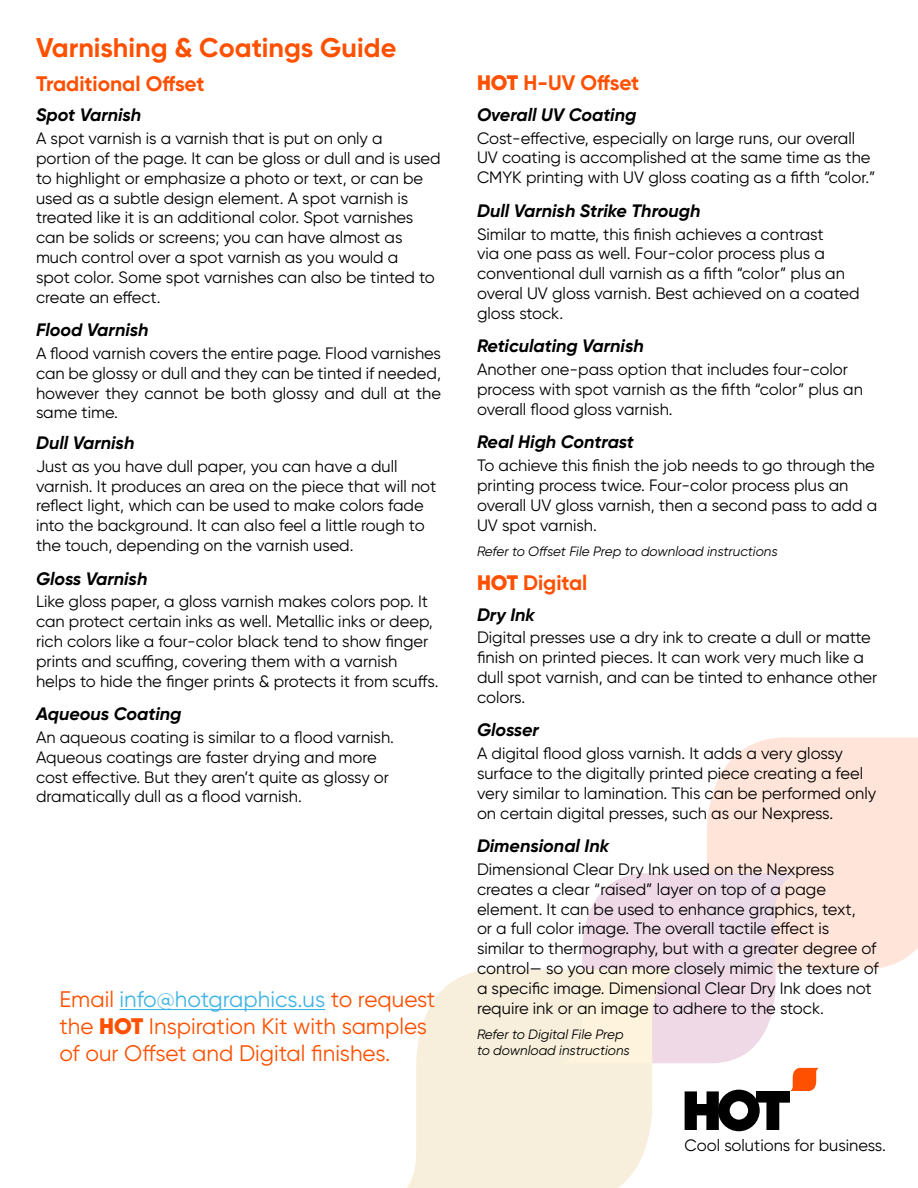
<style>
.page{position:relative;width:918px;height:1188px;background:#fff}
.page>*{position:absolute;margin:0;border:0;box-sizing:border-box;transform-origin:0 0}
.t1{font:700 27px "Gilroy";color:#ff5000}
.t2{font:22.5px/27px "Gilroy";color:#ff5000}
.t3{font:700 21px "Gilroy";color:#ff5000}
.t4{font:italic 700 18px "Gilroy";color:#000}
.t5{font:16.5px/19.8px "Gilroy";color:#000}
.t6{font:italic 13.5px/16.2px "Gilroy";color:#000}
.s1{color:#40b4e5}
.s2{font-weight:900}
</style>
<div class="page">
<svg style="left:407px;top:969px;width:243px;height:219px;background:#f7efdf"></svg>
<div style="left:707px;top:737px;width:211px;height:232px;background:#ffe4d9"></div>
<svg style="left:560px;top:873px;width:259px;height:258px"></svg>
<hr style="left:120px;top:1009px;width:205px;height:1px;background:#40b4e5">
<h1 class="t1" style="left:36px;top:30px;width:362px">Varnishing &amp; Coatings Guide</h1>
<p class="t3" style="left:36px;top:70px;width:170px">Traditional Offset</p>
<p class="t4" style="left:36px;top:104px;width:107px">Spot Varnish</p>
<p class="t5" style="left:36px;top:128px;width:406px">A spot varnish is a varnish that is put on only a portion of the page. It can be gloss or dull and is used to highlight or emphasize a photo or text, or can be used as a subtle design element. A spot varnish is treated like it is an additional color. Spot varnishes can be solids or screens; you can have almost as much control over a spot varnish as you would a<br>spot color. Some spot varnishes can also be tinted to create an effect.</p>
<p class="t4" style="left:36px;top:319px;width:114px">Flood Varnish</p>
<p class="t5" style="left:36px;top:343px;width:407px;text-align:justify">A flood varnish covers the entire page. Flood varnishes can be glossy or dull and they can be tinted if needed, however they cannot be both glossy and dull at the same time.</p>
<p class="t4" style="left:36px;top:431px;width:100px">Dull Varnish</p>
<p class="t5" style="left:36px;top:456px;width:402px">Just as you have dull paper, you can have a dull varnish. It produces an area on the piece that will not reflect light, which can be used to make colors fade into the background. It can also feel a little rough to the touch, depending on the varnish used.</p>
<p class="t4" style="left:36px;top:567px;width:113px">Gloss Varnish</p>
<p class="t5" style="left:36px;top:591px;width:404px">Like gloss paper, a gloss varnish makes colors pop. It can protect certain inks as well. Metallic inks or deep, rich colors like a four-color black tend to show finger prints and scuffing, covering them with a varnish helps to hide the finger prints &amp; protects it from scuffs.</p>
<p class="t4" style="left:36px;top:703px;width:147px">Aqueous Coating</p>
<p class="t5" style="left:36px;top:727px;width:360px">An aqueous coating is similar to a flood varnish.<br>Aqueous coatings are faster drying and more cost effective. But they aren’t quite as glossy or dramatically dull as a flood varnish.</p>
<h2 class="t2" style="left:59px;top:986px;width:377px">Email <span class="s1">info@hotgraphics.us</span> to request the <span class="s2">HOT</span> Inspiration Kit with samples of our Offset and Digital finishes.</h2>
<p class="t3" style="left:477px;top:70px;width:164px"><span class="s2">HOT</span> H-UV Offset</p>
<p class="t4" style="left:477px;top:103px;width:161px">Overall UV Coating</p>
<p class="t5" style="left:477px;top:128px;width:400px">Cost-effective, especially on large runs, our overall<br>UV coating is accomplished at the same time as the<br>CMYK printing with UV gloss coating as a fifth “color.”</p>
<p class="t4" style="left:477px;top:199px;width:225px">Dull Varnish Strike Through</p>
<p class="t5" style="left:477px;top:224px;width:384px">Similar to matte, this finish achieves a contrast<br>via one pass as well. Four-color process plus a conventional dull varnish as a fifth “color” plus an overal UV gloss varnish. Best achieved on a coated gloss stock.</p>
<p class="t4" style="left:477px;top:335px;width:168px">Reticulating Varnish</p>
<p class="t5" style="left:477px;top:359px;width:387px">Another one-pass option that includes four-color process with spot varnish as the fifth “color” plus an overall flood gloss varnish.</p>
<p class="t4" style="left:477px;top:431px;width:158px">Real High Contrast</p>
<p class="t5" style="left:477px;top:455px;width:402px">To achieve this finish the job needs to go through the printing process twice. Four-color process plus an overall UV gloss varnish, then a second pass to add a UV spot varnish.</p>
<p class="t6" style="left:477px;top:543px;width:302px">Refer to Offset File Prep to download instructions</p>
<p class="t3" style="left:477px;top:570px;width:112px"><span class="s2">HOT</span> Digital</p>
<p class="t4" style="left:477px;top:603px;width:59px">Dry Ink</p>
<p class="t5" style="left:477px;top:628px;width:402px">Digital presses use a dry ink to create a dull or matte finish on printed pieces. It can work very much like a dull spot varnish, and can be tinted to enhance other colors.</p>
<p class="t4" style="left:477px;top:719px;width:63px">Glosser</p>
<p class="t5" style="left:477px;top:743px;width:401px">A digital flood gloss varnish. It adds a very glossy surface to the digitally printed piece creating a feel very similar to lamination. This can be performed only on certain digital presses, such as our Nexpress.</p>
<p class="t4" style="left:477px;top:835px;width:134px">Dimensional Ink</p>
<p class="t5" style="left:477px;top:859px;width:403px">Dimensional Clear Dry Ink used on the Nexpress creates a clear “raised” layer on top of a page element. It can be used to enhance graphics, text,<br>or a full color image. The overall tactile effect is similar to thermography, but with a greater degree of control— so you can more closely mimic the texture of a specific image. Dimensional Clear Dry Ink does not require ink or an image to adhere to the stock.</p>
<p class="t6" style="left:477px;top:1026px;width:155px">Refer to Digital File Prep to download instructions</p>
<p class="t5" style="left:685px;top:1135px;width:203px">Cool solutions for business.</p>
</div>
